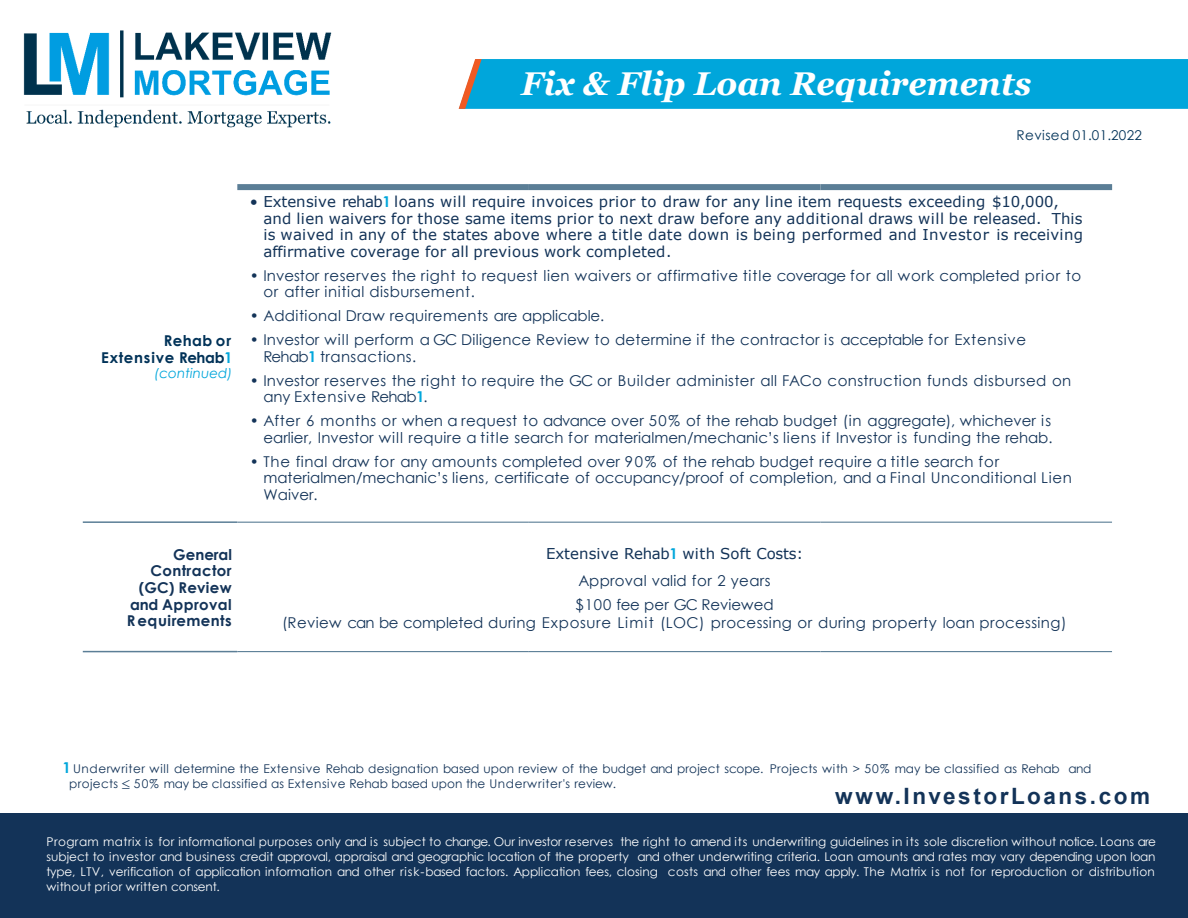
<style>
.page{position:relative;width:1188px;height:918px;background:#fff}
.page>*{position:absolute;margin:0;border:0;box-sizing:border-box;transform-origin:0 0}
.t1{font:italic 700 33px "Georgia";color:#fff}
.t2{font:700 22.5px "Arial";letter-spacing:.115em;color:#133358}
.t3{font:15px/16.5px "Century Gothic";letter-spacing:.02em;color:#133358}
.t4{font:15px/16.5px "Verdana";letter-spacing:.015em;color:#133358}
.t5{font:700 15px/16.5px "Century Gothic";letter-spacing:.025em;color:#133358;text-align:right}
.t6{font:700 15px/16.4px "Century Gothic";letter-spacing:.035em;color:#003258;text-align:right}
.t7{font:15px "Century Gothic";color:#133358}
.t8{font:13.5px "Century Gothic";letter-spacing:.02em;color:#003258}
.t9{font:italic 13.5px "Century Gothic";letter-spacing:.005em;color:#00a6db}
.t10{font:12px/15px "Century Gothic";letter-spacing:.02em;color:#fff;text-align:justify}
.t11{font:12px/14.7px "Century Gothic";letter-spacing:.015em;color:#133358}
.s1{color:#00a6db}
.s2{font-family:"Century Gothic";font-weight:700;color:#00a6db}
.s3{font-weight:700;color:#00a6db}
.s4{font-weight:700;font-size:15px;color:#00a6db}
</style>
<div class="page">
<hr style="left:83px;top:521px;width:154px;height:2px;background:#5b7e96">
<hr style="left:237px;top:522px;width:292px;height:1px;background:#5b7e96">
<hr style="left:529px;top:522px;width:291px;height:1px;background:#5b7e96">
<hr style="left:820px;top:522px;width:292px;height:1px;background:#5b7e96">
<hr style="left:83px;top:651px;width:154px;height:1px;background:#5b7e96">
<hr style="left:237px;top:651px;width:292px;height:1px;background:#5b7e96">
<hr style="left:529px;top:651px;width:291px;height:1px;background:#5b7e96">
<hr style="left:820px;top:651px;width:292px;height:1px;background:#5b7e96">
<div style="left:237px;top:184px;width:292px;height:6px;background:#5b7e96"></div>
<div style="left:529px;top:184px;width:292px;height:6px;background:#5b7e96"></div>
<div style="left:821px;top:184px;width:291px;height:6px;background:#5b7e96"></div>
<div style="left:459px;top:59px;width:729px;height:50px;background:#00a6db"></div>
<div style="left:0;top:814px;width:1188px;height:104px;background:#133358"></div>
<img style="left:23px;top:30px;width:309px;height:98px">
<h2 class="t1" style="left:521px;top:63px;width:512px">Fix &amp; Flip Loan Requirements</h2>
<p class="t8" style="left:1017px;top:125px;width:127px">Revised 01.01.2022</p>
<p class="t6" style="left:101px;top:332px;width:133px">Rehab or<br>Extensive Rehab<span class="s1">1</span></p>
<p class="t9" style="left:155px;top:364px;width:79px">(continued)</p>
<p class="t4" style="left:263px;top:194px;width:821px;text-indent:-14px">• Extensive rehab<span class="s2">1</span> loans will require invoices prior to draw for any line item requests exceeding $10,000, and lien waivers for those same items prior to next draw before any additional draws will be released. This is waived in any of the states above where a title date down is being performed and Investor is receiving affirmative coverage for all previous work completed.</p>
<p class="t3" style="left:263px;top:267px;width:819px;text-indent:-14px">• Investor reserves the right to request lien waivers or affirmative title coverage for all work completed prior to or after initial disbursement.</p>
<p class="t3" style="left:250px;top:307px;width:356px">• Additional Draw requirements are applicable.</p>
<p class="t3" style="left:263px;top:331px;width:764px;text-indent:-14px">• Investor will perform a GC Diligence Review to determine if the contractor is acceptable for Extensive<br>Rehab<span class="s3">1</span> transactions.</p>
<p class="t3" style="left:263px;top:372px;width:809px;text-indent:-14px">• Investor reserves the right to require the GC or Builder administer all FACo construction funds disbursed on any Extensive Rehab<span class="s3">1</span>.</p>
<p class="t3" style="left:250px;top:412px;width:804px;text-align:right">• After 6 months or when a request to advance over 50% of the rehab budget (in aggregate), whichever is earlier, Investor will require a title search for materialmen/mechanic’s liens if Investor is funding the rehab.</p>
<p class="t3" style="left:263px;top:453px;width:810px;text-indent:-13px">• The final draw for any amounts completed over 90% of the rehab budget require a title search for materialmen/mechanic’s liens, certificate of occupancy/proof of completion, and a Final Unconditional Lien<br>Waiver.</p>
<p class="t5" style="left:127px;top:546px;width:107px">General<br>Contractor (GC) Review and Approval<br>Requirements</p>
<p class="t4" style="left:546px;top:545px;width:259px">Extensive Rehab<span class="s2">1</span> with Soft Costs:</p>
<p class="t3" style="left:579px;top:572px;width:194px">Approval valid for 2 years</p>
<p class="t7" style="left:576px;top:594px;width:200px">$100 fee per GC Reviewed</p>
<p class="t3" style="left:282px;top:614px;width:786px">(Review can be completed during Exposure Limit (LOC) processing or during property loan processing)</p>
<p class="t11" style="left:69px;top:761px;width:1024px;text-indent:-7px"><span class="s4">1</span> Underwriter will determine the Extensive Rehab designation based upon review of the budget and project scope. Projects with &gt; 50% may be classified as Rehab and projects ≤ 50% may be classified as Extensive Rehab based upon the Underwriter's review.</p>
<p class="t2" style="left:835px;top:780px;width:316px">www.InvestorLoans.com</p>
<p class="t10" style="left:46px;top:834px;width:1111px">Program matrix is for informational purposes only and is subject to change. Our investor reserves the right to amend its underwriting guidelines in its sole discretion without notice. Loans are subject to investor and business credit approval, appraisal and geographic location of the property and other underwriting criteria. Loan amounts and rates may vary depending upon loan type, LTV, verification of application information and other risk-based factors. Application fees, closing costs and other fees may apply. The Matrix is not for reproduction or distribution without prior written consent.</p>
</div>
